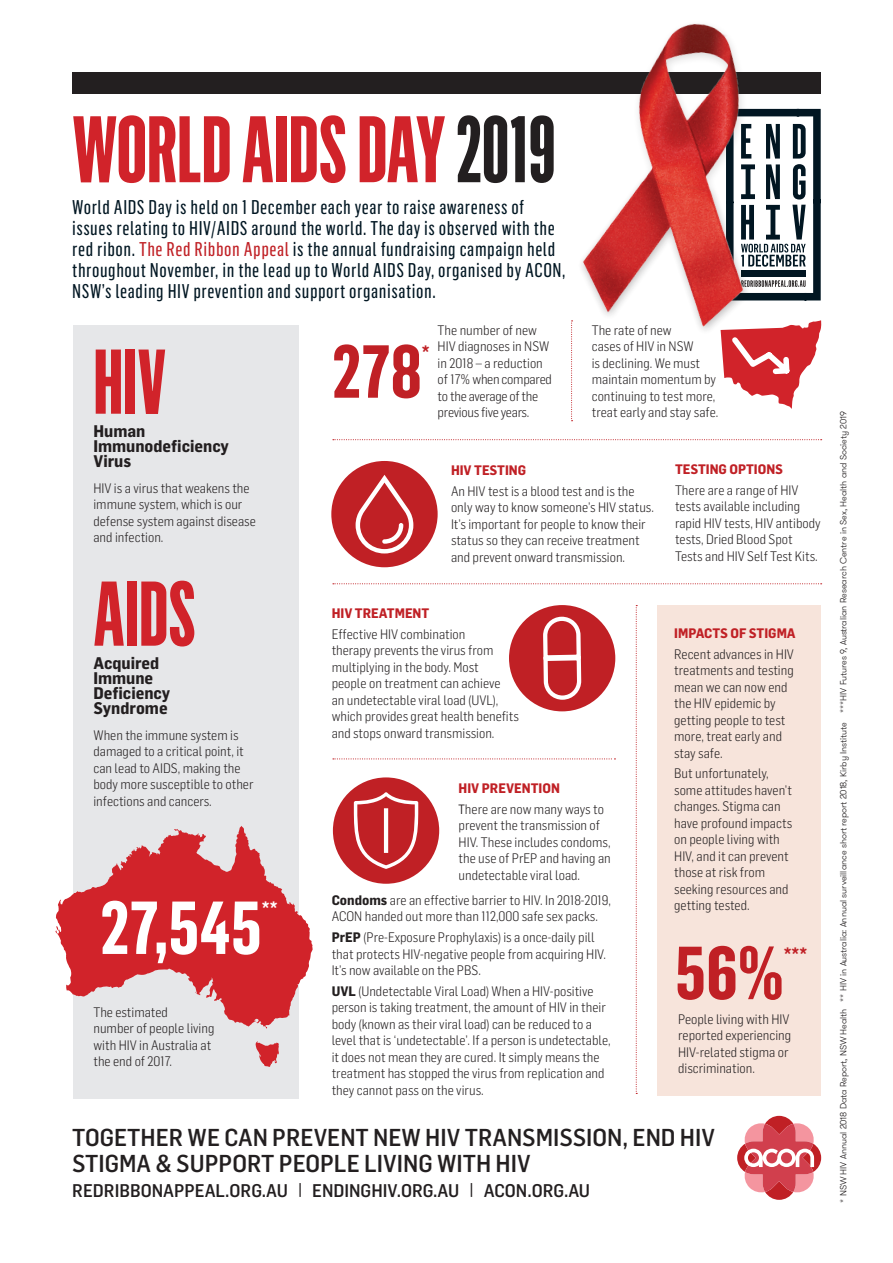
<style>
.page{position:relative;width:893px;height:1263px;background:#fff}
.page>*{position:absolute;margin:0;border:0;box-sizing:border-box;transform-origin:0 0}
.t1{font:700 92.55px "Flama Ultracondensed";color:#d1232a}
.t2{font:700 90px "Flama Ultracondensed";color:#d1232a}
.t3{font:700 73.5px "Flama Condensed";color:#fff}
.t4{font:700 73.5px "Flama Condensed";color:#c02025}
.t5{font:500 24px/25.5px "Flama Semicondensed";color:#231f20}
.t6{font:700 21.9px "Flama Condensed";color:#c02025}
.t7{font:700 21.9px "Flama Condensed";color:#fff}
.t8{font:19.5px/21px "Flama Condensed Basic";letter-spacing:.03em;color:#011622}
.t9{font:500 18px "Flama Semicondensed";color:#231f20}
.t10{font:700 16.5px/15px "Flama Semicondensed";color:#231f20}
.t11{font:300 13.5px/16.5px "Flama Semicondensed";color:#231f20}
.t12{font:700 13.5px "Flama Semicondensed";color:#c02025}
.t13{font:300 9px "GT Walsheim";color:#231f20}
.s1{color:#231f20}
.s2{color:#c02025}
.s3{font-family:"GT Walsheim"}
.s4{font-weight:700}
</style>
<div class="page">
<div style="left:509px;top:605px;width:106px;height:106px;background:#c02025;border-radius:50%"></div>
<div style="left:73px;top:325px;width:225px;height:773px;background:#e6e7e9"></div>
<div style="left:657px;top:605px;width:164px;height:490px;background:#f7e4db"></div>
<div style="left:72px;top:72px;width:749px;height:22px;background:#231f20"></div>
<svg style="left:737px;top:1115px;width:85px;height:85px"></svg>
<svg style="left:56px;top:826px;width:257px;height:202px;fill:#d1232a"></svg>
<svg style="left:256px;top:1041px;width:23px;height:26px"></svg>
<svg style="left:543px;top:616px;width:39px;height:84px"></svg>
<svg style="left:722px;top:320px;width:100px;height:89px"></svg>
<div style="left:333px;top:777px;width:106px;height:107px;background:#c02025;border-radius:50%"></div>
<svg style="left:354px;top:792px;width:64px;height:77px"></svg>
<hr style="left:384px;top:808px;width:4px;height:45px;background:#fff">
<div style="left:331px;top:461px;width:107px;height:106px;background:#c02025;border-radius:50%"></div>
<svg style="left:356px;top:475px;width:57px;height:78px"></svg>
<svg style="left:333px;top:439px;width:489px;height:1px"></svg>
<svg style="left:333px;top:583px;width:489px;height:1px"></svg>
<svg style="left:333px;top:758px;width:282px;height:1px"></svg>
<svg style="left:636px;top:605px;width:1px;height:489px"></svg>
<svg style="left:792px;top:109px;width:29px;height:191px"></svg>
<img style="left:638px;top:23px;width:154px;height:331px">
<img style="left:581px;top:172px;width:185px;height:182px">
<svg style="left:571px;top:320px;width:2px;height:101px"></svg>
<p class="t1" style="left:72px;top:92px;width:485px">WORLD AIDS DAY <span class="s1">2019</span></p>
<p class="t8" style="left:72px;top:196px;width:495px">World AIDS Day is held on 1 December each year to raise awareness of issues relating to HIV/AIDS around the world. The day is observed with the red ribon. <span class="s2">The Red Ribbon Appeal</span> is the annual fundraising campaign held throughout November, in the lead up to World AIDS Day, organised by ACON, NSW’s leading HIV prevention and support organisation.</p>
<p class="t2" style="left:93px;top:326px;width:74px">HIV</p>
<p class="t4" style="left:332px;top:325px;width:92px">278</p>
<p class="t6" style="left:422px;top:339px;width:9px">*</p>
<p class="t11" style="left:438px;top:321px;width:116px">The number of new<br>HIV diagnoses in NSW in 2018 – a reduction of 17% when compared to the average of the previous five years.</p>
<p class="t11" style="left:592px;top:321px;width:128px">The rate of new<br>cases of HIV in NSW<br>is declining. We must maintain momentum by continuing to test more, treat early and stay safe.</p>
<p class="t10" style="left:93px;top:423px;width:53px">Human</p>
<p class="t10" style="left:93px;top:438px;width:137px">Immunodeficiency</p>
<p class="t10" style="left:93px;top:453px;width:39px">Virus</p>
<p class="t11" style="left:93px;top:479px;width:164px">HIV is a virus that weakens the immune system, which is our defense system against disease and infection.</p>
<p class="t2" style="left:93px;top:558px;width:104px">AIDS</p>
<p class="t10" style="left:93px;top:655px;width:67px">Acquired<br>Immune</p>
<p class="t10" style="left:93px;top:685px;width:78px">Deficiency<br>Syndrome</p>
<p class="t11" style="left:93px;top:726px;width:162px">When the immune system is damaged to a critical point, it can lead to AIDS, making the body more susceptible to other infections and cancers.</p>
<p class="t3" style="left:100px;top:881px;width:164px">27,545</p>
<p class="t7" style="left:262px;top:896px;width:17px">**</p>
<p class="t11" style="left:93px;top:1003px;width:76px">The estimated</p>
<p class="t11" style="left:93px;top:1020px;width:122px">number of people living with HIV in Australia at the end of 2017.</p>
<p class="t12" style="left:451px;top:461px;width:77px">HIV TESTING</p>
<p class="t11" style="left:451px;top:482px;width:204px">An HIV test is a blood test and is the only way to know someone’s HIV status.<br>It’s important for people to know their status so they can receive treatment and prevent onward transmission.</p>
<p class="t12" style="left:332px;top:604px;width:99px">HIV TREATMENT</p>
<p class="t11" style="left:332px;top:625px;width:189px">Effective HIV combination<br>therapy prevents the virus from multiplying in the body. Most<br>people on treatment can achieve<br>an undetectable viral load (UVL), which provides great health benefits and stops onward transmission.</p>
<p class="t12" style="left:459px;top:779px;width:103px">HIV PREVENTION</p>
<p class="t11" style="left:459px;top:800px;width:154px"><span class="s3">T</span>here are now many ways to prevent the transmission of<br>HIV. These includes condoms, the use of PrEP and having an undetectable viral load.</p>
<p class="t11" style="left:332px;top:891px;width:281px"><span class="s4">Condoms</span> are an effective barrier to HIV. In 2018-2019,<br>ACON handed out more than 112,000 safe sex packs.</p>
<p class="t11" style="left:332px;top:928px;width:276px"><span class="s4">PrEP</span> (Pre-Exposure Prophylaxis) is a once-daily pill that protects HIV-negative people from acquiring HIV.<br>It’s now available on the PBS.</p>
<p class="t11" style="left:332px;top:982px;width:281px"><span class="s4">UVL</span> (Undetectable Viral Load) When a HIV-positive person is taking treatment, the amount of HIV in their body (known as their viral load) can be reduced to a level that is ‘undetectable’. If a person is undetectable, it does not mean they are cured. It simply means the treatment has stopped the virus from replication and they cannot pass on the virus.</p>
<p class="t12" style="left:675px;top:460px;width:110px">TESTING OPTIONS</p>
<p class="t11" style="left:675px;top:481px;width:147px">There are a range of HIV tests available including rapid HIV tests, HIV antibody tests, Dried Blood Spot<br>Tests and HIV Self Test Kits.</p>
<p class="t12" style="left:674px;top:624px;width:123px">IMPACTS OF STIGMA</p>
<p class="t11" style="left:674px;top:645px;width:121px">Recent advances in HIV treatments and testing mean we can now end the HIV epidemic by getting people to test more, treat early and stay safe.</p>
<p class="t11" style="left:674px;top:765px;width:119px">But unfortunately, some attitudes haven’t changes. Stigma can have profound impacts on people living with<br>HIV, and it can prevent those at risk from seeking resources and getting tested.</p>
<p class="t4" style="left:675px;top:926px;width:110px">56%</p>
<p class="t6" style="left:784px;top:941px;width:25px">***</p>
<p class="t11" style="left:678px;top:1010px;width:115px">People living with HIV reported experiencing<br>HIV-related stigma or discrimination.</p>
<p class="t5" style="left:72px;top:1124px;width:644px">TOGETHER WE CAN PREVENT NEW HIV TRANSMISSION, END HIV<br>STIGMA &amp; SUPPORT PEOPLE LIVING WITH HIV</p>
<p class="t9" style="left:72px;top:1179px;width:519px">REDRIBBONAPPEAL.ORG.AU | ENDINGHIV.ORG.AU | ACON.ORG.AU</p>
<p class="t13" style="left:838px;top:1203px;width:793px;rotate:-90deg">* NSW HIV Annual 2018 Data Report, NSW Health ** HIV in Australia: Annual surveillance short report 2018, Kirby Institute ***HIV Futures 9, Australian Research Centre in Sex, Health and Society 2019</p>
</div>
